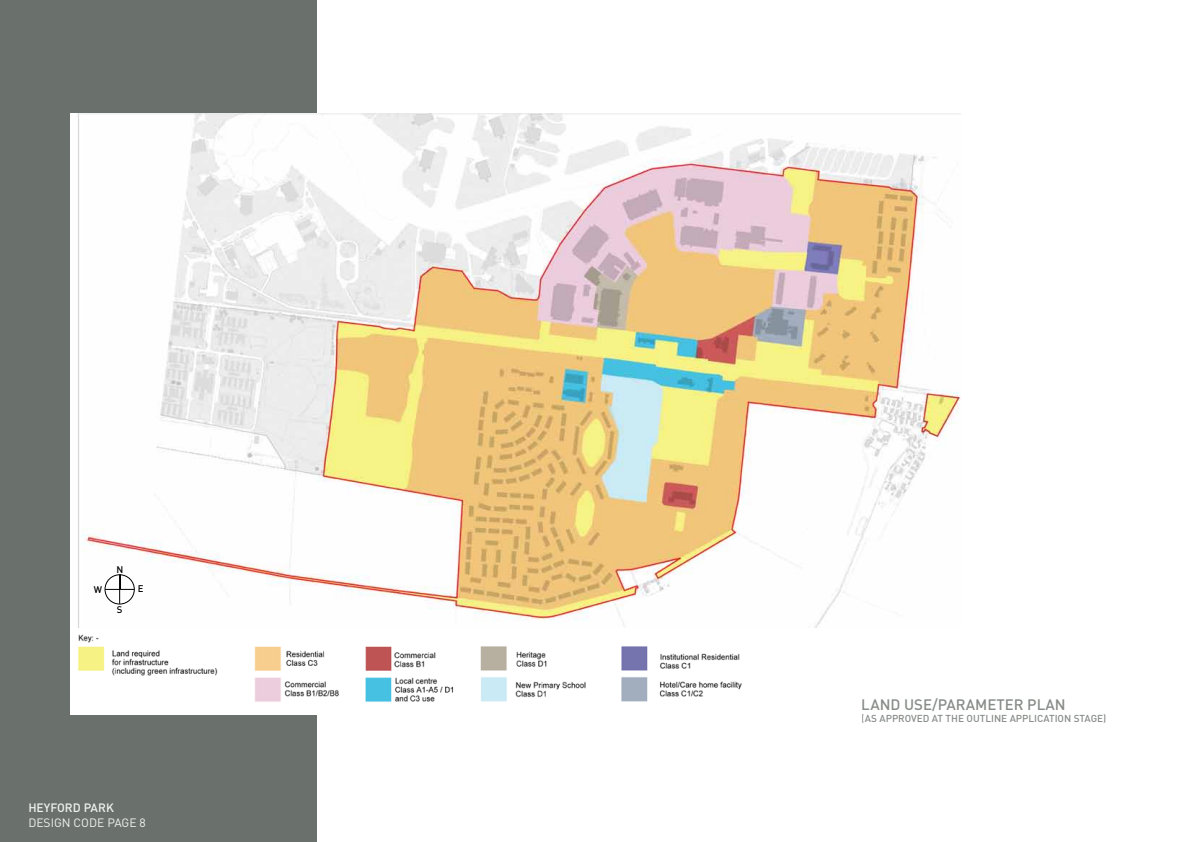
<style>
.page{position:relative;width:1191px;height:842px;background:#fff}
.page>*{position:absolute;margin:0;border:0;box-sizing:border-box;transform-origin:0 0}
.t1{font:500 15px "DIN";color:#6a706b}
.t2{font:12px "DIN";color:#f0f2ee}
.t3{font:500 12px "DIN";color:#f0f2ee}
.t4{font:500 10px "DIN";color:#6a706b}
.t5{font:500 9.6px "DIN";color:#000}
</style>
<div class="page">
<div style="left:0;top:0;width:317px;height:842px;background:#6a706b"></div>
<img style="left:71px;top:628px;width:671px;height:86px">
<img style="left:71px;top:113px;width:889px;height:515px">
<div style="left:105px;top:574px;width:30px;height:30px;border:1px solid #000;border-radius:50%"></div>
<svg style="left:105px;top:575px;width:29px;height:29px"></svg>
<p class="t5" style="left:94px;top:583px;width:10px">W</p>
<p class="t5" style="left:116px;top:563px;width:8px">N</p>
<p class="t5" style="left:117px;top:603px;width:7px">S</p>
<p class="t5" style="left:138px;top:582px;width:7px">E</p>
<p class="t3" style="left:28px;top:800px;width:87px">HEYFORD PARK</p>
<p class="t2" style="left:28px;top:815px;width:119px">DESIGN CODE PAGE 8</p>
<h1 class="t1" style="left:861px;top:694px;width:205px">LAND USE/PARAMETER PLAN</h1>
<p class="t4" style="left:861px;top:711px;width:246px">(AS APPROVED AT THE OUTLINE APPLICATION STAGE)</p>
</div>
